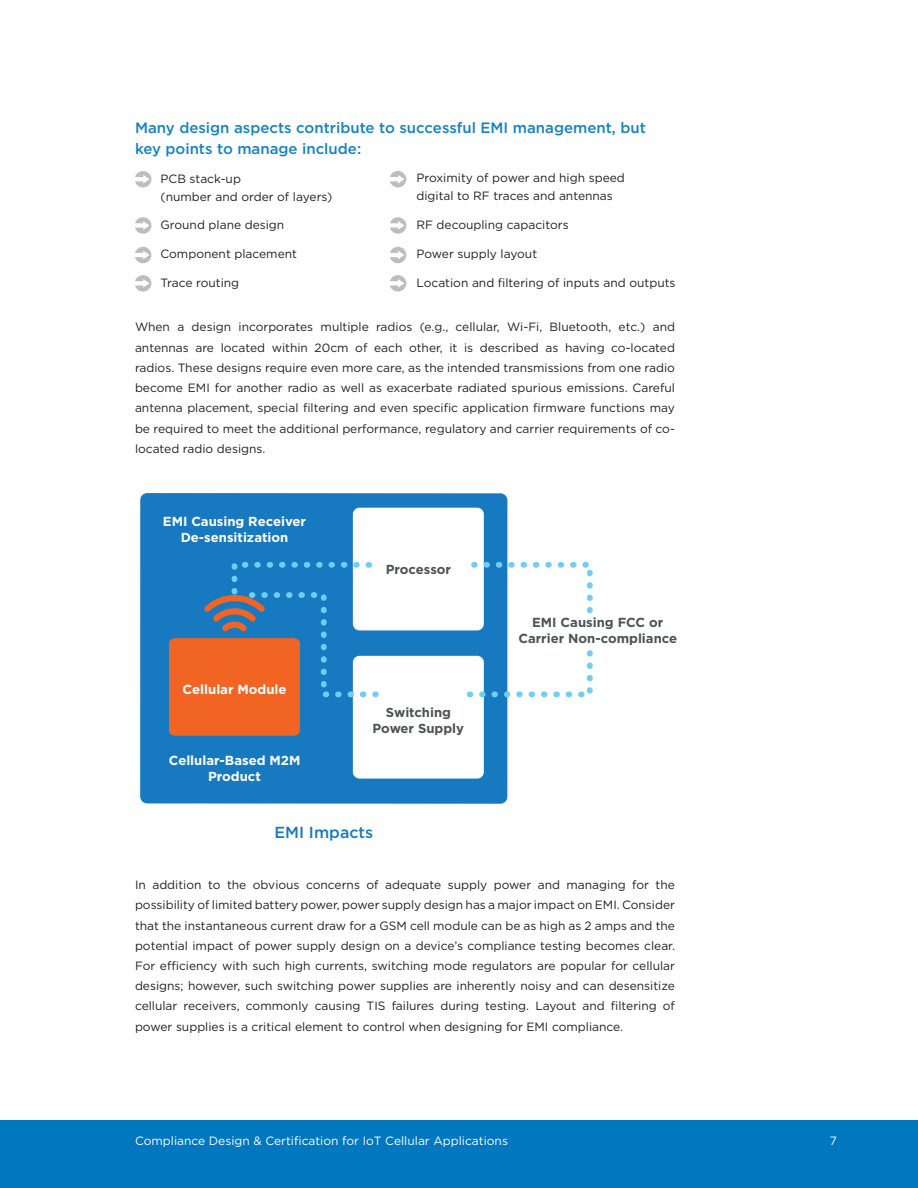
<style>
.page{position:relative;width:918px;height:1188px;background:#fff}
.page>*{position:absolute;margin:0;border:0;box-sizing:border-box;transform-origin:0 0}
.t1{font:500 16.05px "Gotham";color:#1779bf}
.t2{font:500 15px/20.2px "Gotham";color:#1582c5}
.t3{font:700 13.05px/15.8px "Gotham";color:#fff;text-align:center}
.t4{font:700 13.05px/15.8px "Gotham";color:#4d5353;text-align:center}
.t5{font:12px/20.2px "Gotham";color:#231f20}
.t6{font:12px "Gotham";color:#fff}
</style>
<div class="page">
<div style="left:0;top:1120px;width:918px;height:68px;background:#0077bf"></div>
<div style="left:140px;top:493px;width:367px;height:311px;background:#1779bf;border-radius:7px"></div>
<div style="left:353px;top:508px;width:131px;height:122px;background:#fff;border-radius:7px"></div>
<div style="left:353px;top:656px;width:131px;height:123px;background:#fff;border-radius:7px"></div>
<div style="left:169px;top:638px;width:131px;height:98px;background:#f26423"></div>
<svg style="left:204px;top:595px;width:25px;height:37px"></svg>
<svg style="left:229px;top:559px;width:364px;height:141px"></svg>
<svg style="left:135px;top:171px;width:16px;height:16px"></svg>
<svg style="left:135px;top:217px;width:16px;height:17px"></svg>
<svg style="left:135px;top:247px;width:16px;height:16px"></svg>
<svg style="left:135px;top:275px;width:16px;height:17px"></svg>
<svg style="left:390px;top:171px;width:16px;height:16px"></svg>
<svg style="left:390px;top:217px;width:16px;height:17px"></svg>
<svg style="left:390px;top:247px;width:16px;height:16px"></svg>
<svg style="left:390px;top:275px;width:16px;height:17px"></svg>
<p class="t2" style="left:135px;top:118px;width:512px">Many design aspects contribute to successful EMI management, but key points to manage include:</p>
<p class="t5" style="left:160px;top:169px;width:173px;line-height:18px">PCB stack-up<br>(number and order of layers)</p>
<p class="t5" style="left:160px;top:215px;width:125px">Ground plane design</p>
<p class="t5" style="left:160px;top:244px;width:138px">Component placement</p>
<p class="t5" style="left:160px;top:272px;width:80px">Trace routing</p>
<p class="t5" style="left:135px;top:317px;width:542px;text-align:justify">When a design incorporates multiple radios (e.g., cellular, Wi-Fi, Bluetooth, etc.) and antennas are located within 20cm of each other, it is described as having co-located radios. These designs require even more care, as the intended transmissions from one radio become EMI for another radio as well as exacerbate radiated spurious emissions. Careful antenna placement, special filtering and even specific application firmware functions may be required to meet the additional performance, regulatory and carrier requirements of co&shy;located radio designs.</p>
<p class="t5" style="left:416px;top:169px;width:210px;line-height:18px">Proximity of power and high speed digital to RF traces and antennas</p>
<p class="t5" style="left:416px;top:215px;width:154px">RF decoupling capacitors</p>
<p class="t5" style="left:416px;top:243px;width:122px">Power supply layout</p>
<p class="t5" style="left:416px;top:272px;width:261px">Location and filtering of inputs and outputs</p>
<p class="t3" style="left:163px;top:514px;width:145px">EMI Causing Receiver<br>De-sensitization</p>
<p class="t3" style="left:183px;top:681px;width:105px">Cellular Module</p>
<p class="t3" style="left:169px;top:753px;width:133px">Cellular-Based M2M<br>Product</p>
<p class="t4" style="left:386px;top:561px;width:67px">Processor</p>
<p class="t4" style="left:373px;top:705px;width:93px">Switching<br>Power Supply</p>
<p class="t1" style="left:274px;top:822px;width:100px">EMI Impacts</p>
<p class="t4" style="left:518px;top:614px;width:160px">EMI Causing FCC or<br>Carrier Non-compliance</p>
<p class="t5" style="left:135px;top:874px;width:542px;text-align:justify">In addition to the obvious concerns of adequate supply power and managing for the possibility of limited battery power, power supply design has a major impact on EMI. Consider that the instantaneous current draw for a GSM cell module can be as high as 2 amps and the potential impact of power supply design on a device’s compliance testing becomes clear.<br>For efficiency with such high currents, switching mode regulators are popular for cellular designs; however, such switching power supplies are inherently noisy and can desensitize cellular receivers, commonly causing TIS failures during testing. Layout and filtering of power supplies is a critical element to control when designing for EMI compliance.</p>
<p class="t6" style="left:135px;top:1133px;width:375px">Compliance Design &amp; Certification for IoT Cellular Applications</p>
<p class="t6" style="left:830px;top:1133px;width:9px">7</p>
</div>
